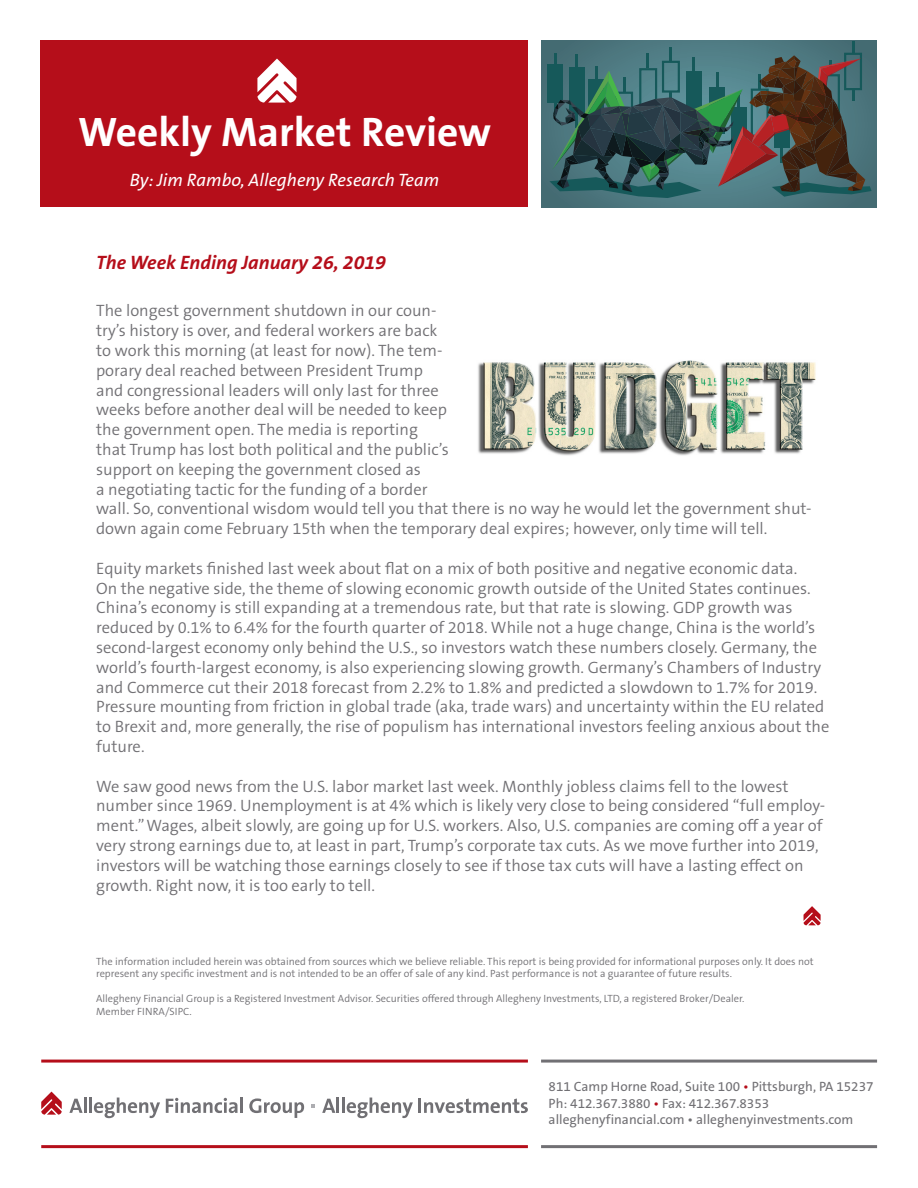
<style>
.page{position:relative;width:918px;height:1188px;background:#fff}
.page>*{position:absolute;margin:0;border:0;box-sizing:border-box;transform-origin:0 0}
.t1{font:700 41.4px "The Sans B7";color:#fff}
.t2{font:italic 700 19.5px "The Sans B7";color:#b50e1a}
.t3{font:italic 18px "The Sans B5 Plain";color:#fff}
.t4{font:300 16.5px/19.8px "The Sans B4";color:#717074}
.t5{font:13.5px "The Sans B5 Plain";color:#717074}
.t6{font:300 10.5px/12.6px "The Sans B4";color:#717074}
.s1{color:#b50e1a}
</style>
<div class="page">
<div style="left:541px;top:41px;width:336px;height:166px;background:linear-gradient(to right,#4c757d,#4b757d)"></div>
<div style="left:547px;top:64px;width:16px;height:39px;background:#16595a"></div>
<svg style="left:549px;top:42px;width:323px;height:156px;background:#425c5b"></svg>
<div style="left:40px;top:40px;width:488px;height:167px;background:#b50e1a"></div>
<svg style="left:257px;top:59px;width:40px;height:44px"></svg>
<hr style="left:41px;top:1060px;width:487px;height:3px;background:#b50e1a">
<hr style="left:41px;top:1145px;width:487px;height:3px;background:#b50e1a">
<hr style="left:541px;top:1060px;width:336px;height:3px;background:#717074">
<hr style="left:541px;top:1145px;width:336px;height:3px;background:#717074">
<svg style="left:804px;top:906px;width:17px;height:19px"></svg>
<img style="left:478px;top:360px;width:338px;height:96px">
<svg style="left:69px;top:1099px;width:14px;height:14px"></svg>
<hr style="left:84px;top:1098px;width:3px;height:15px;background:#717074">
<hr style="left:89px;top:1098px;width:3px;height:15px;background:#717074">
<svg style="left:94px;top:1098px;width:66px;height:20px"></svg>
<svg style="left:166px;top:1098px;width:72px;height:15px"></svg>
<hr style="left:240px;top:1098px;width:3px;height:15px;background:#717074">
<svg style="left:249px;top:1098px;width:55px;height:20px"></svg>
<svg style="left:322px;top:1098px;width:17px;height:15px"></svg>
<hr style="left:342px;top:1098px;width:3px;height:15px;background:#717074">
<svg style="left:347px;top:1098px;width:66px;height:20px"></svg>
<svg style="left:419px;top:1098px;width:109px;height:15px"></svg>
<svg style="left:41px;top:1092px;width:21px;height:23px"></svg>
<p class="t1" style="left:78px;top:110px;width:415px">Weekly Market Review</p>
<p class="t3" style="left:130px;top:170px;width:311px">By: Jim Rambo, Allegheny Research Team</p>
<p class="t2" style="left:96px;top:252px;width:291px">The Week Ending January 26, 2019</p>
<p class="t4" style="left:96px;top:301px;width:717px">The longest government shutdown in our coun-<br>try’s history is over, and federal workers are back<br>to work this morning (at least for now). The tem-<br>porary deal reached between President Trump<br>and congressional leaders will only last for three<br>weeks before another deal will be needed to keep<br>the government open. The media is reporting<br>that Trump has lost both political and the public’s<br>support on keeping the government closed as<br>a negotiating tactic for the funding of a border<br>wall. So, conventional wisdom would tell you that there is no way he would let the government shut&shy;down again come February 15th when the temporary deal expires; however, only time will tell.</p>
<p class="t4" style="left:96px;top:559px;width:735px">Equity markets finished last week about flat on a mix of both positive and negative economic data.<br>On the negative side, the theme of slowing economic growth outside of the United States continues.<br>China’s economy is still expanding at a tremendous rate, but that rate is slowing. GDP growth was reduced by 0.1% to 6.4% for the fourth quarter of 2018. While not a huge change, China is the world’s second-largest economy only behind the U.S., so investors watch these numbers closely. Germany, the world’s fourth-largest economy, is also experiencing slowing growth. Germany’s Chambers of Industry and Commerce cut their 2018 forecast from 2.2% to 1.8% and predicted a slowdown to 1.7% for 2019.<br>Pressure mounting from friction in global trade (aka, trade wars) and uncertainty within the EU related to Brexit and, more generally, the rise of populism has international investors feeling anxious about the future.</p>
<p class="t4" style="left:96px;top:777px;width:731px">We saw good news from the U.S. labor market last week. Monthly jobless claims fell to the lowest number since 1969. Unemployment is at 4% which is likely very close to being considered “full employ&shy;ment.” Wages, albeit slowly, are going up for U.S. workers. Also, U.S. companies are coming off a year of very strong earnings due to, at least in part, Trump’s corporate tax cuts. As we move further into 2019, investors will be watching those earnings closely to see if those tax cuts will have a lasting effect on growth. Right now, it is too early to tell.</p>
<p class="t6" style="left:96px;top:955px;width:719px">The information included herein was obtained from sources which we believe reliable. This report is being provided for informational purposes only. It does not represent any specific investment and is not intended to be an offer of sale of any kind. Past performance is not a guarantee of future results.</p>
<p class="t6" style="left:96px;top:993px;width:650px">Allegheny Financial Group is a Registered Investment Advisor. Securities offered through Allegheny Investments, LTD, a registered Broker/Dealer.<br>Member FINRA/SIPC.</p>
<p class="t5" style="left:549px;top:1080px;width:326px">811 Camp Horne Road, Suite 100 <span class="s1">•</span> Pittsburgh, PA 15237</p>
<p class="t5" style="left:549px;top:1096px;width:222px">Ph: 412.367.3880 <span class="s1">•</span> Fax: 412.367.8353</p>
<p class="t5" style="left:549px;top:1112px;width:306px">alleghenyfinancial.com • alleghenyinvestments.com</p>
</div>
